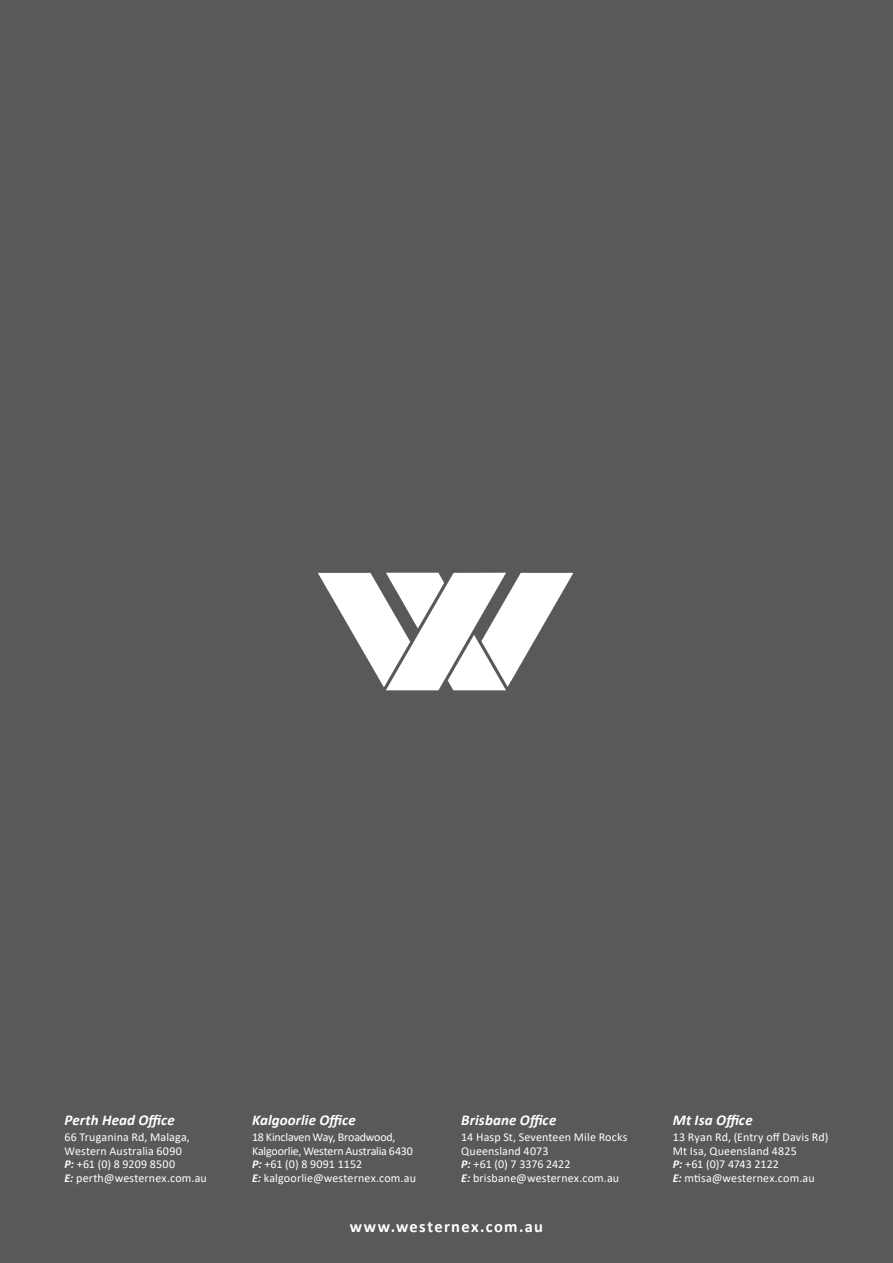
<style>
.page{position:relative;width:893px;height:1263px;background:#58595b}
.page>*{position:absolute;margin:0;border:0;box-sizing:border-box;transform-origin:0 0}
.t1{font:700 16.5px "Calibri";letter-spacing:.08em;color:#fff}
.t2{font:italic 700 15px "Calibri";letter-spacing:.005em;color:#fff}
.t3{font:12px/13.5px "Calibri";letter-spacing:.01em;color:#fff}
.t4{font:12px/13.5px "Calibri";letter-spacing:-.015em;color:#fff}
.s1{font-weight:700;font-style:italic}
</style>
<div class="page">
<svg style="left:318px;top:573px;width:255px;height:118px"></svg>
<p class="t2" style="left:65px;top:1109px;width:112px">Perth Head Office</p>
<p class="t3" style="left:65px;top:1130px;width:144px">66 Truganina Rd, Malaga,<br>Western Australia 6090<br><span class="s1">P:</span> +61 (0) 8 9209 8500<br><span class="s1">E:</span> perth@westernex.com.au</p>
<p class="t2" style="left:252px;top:1109px;width:105px">Kalgoorlie Office</p>
<p class="t4" style="left:252px;top:1130px;width:165px">18 Kinclaven Way, Broadwood,<br>Kalgoorlie, Western Australia 6430<br><span class="s1">P:</span> +61 (0) 8 9091 1152<br><span class="s1">E:</span> kalgoorlie@westernex.com.au</p>
<p class="t2" style="left:461px;top:1109px;width:97px">Brisbane Office</p>
<p class="t3" style="left:461px;top:1130px;width:168px">14 Hasp St, Seventeen Mile Rocks<br>Queensland 4073<br><span class="s1">P:</span> +61 (0) 7 3376 2422<br><span class="s1">E:</span> brisbane@westernex.com.au</p>
<h1 class="t1" style="left:350px;top:1215px;width:195px">www.westernex.com.au</h1>
<p class="t2" style="left:673px;top:1109px;width:81px">Mt Isa Office</p>
<p class="t3" style="left:673px;top:1130px;width:157px">13 Ryan Rd, (Entry off Davis Rd)<br>Mt Isa, Queensland 4825<br><span class="s1">P:</span> +61 (0)7 4743 2122<br><span class="s1">E:</span> mtisa@westernex.com.au</p>
</div>
